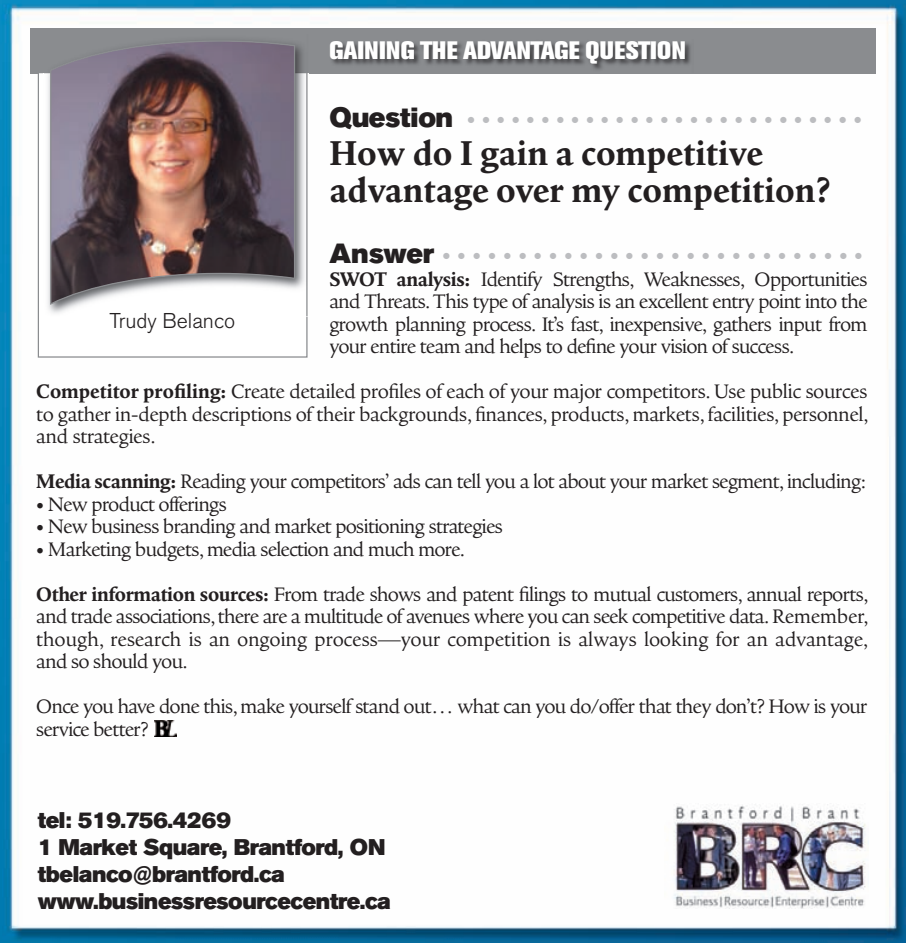
<style>
.page{position:relative;width:906px;height:943px;background:#fff}
.page>*{position:absolute;margin:0;border:0;box-sizing:border-box;transform-origin:0 0}
.t1{font:700 35px/37.5px "Goodchild";color:#231f20}
.t2{font:800 25px "Akzidenz Grotesk BE";letter-spacing:-.005em;color:#fff}
.t3{font:22.5px/27px "Akzidenz Grotesk BE Super";letter-spacing:-.02em;color:#231f20}
.t4{font:300 21.25px "Akzidenz Grotesk BE";color:#231f20}
.t5{font:20px/22.5px "Goodchild Display";letter-spacing:-.02em;color:#231f20;text-align:justify}
.t6{font:20px "Akzidenz Grotesk BE Super";color:#bcbdc0}
.s1{font-size:27.5px;color:#231f20}
.s2{font-family:"Goodchild";font-weight:700}
</style>
<div class="page">
<img style="left:0;top:0;width:906px;height:942px">
<div style="left:30px;top:28px;width:845px;height:45px;background:#8a8c8f"></div>
<img style="left:331px;top:43px;width:360px;height:27px">
<img style="left:154px;top:720px;width:22px;height:16px">
<svg style="left:38px;top:73px;width:269px;height:284px"></svg>
<img style="left:44px;top:45px;width:264px;height:271px">
<img style="left:49px;top:40px;width:247px;height:266px">
<img style="left:664px;top:803px;width:204px;height:105px">
<p class="t2" style="left:329px;top:36px;width:358px">GAINING THE ADVANTAGE QUESTION</p>
<p class="t6" style="left:329px;top:109px;width:533px"><span class="s1">Question</span> •••••••••••••••••••••••••••</p>
<h1 class="t1" style="left:329px;top:135px;width:502px">How do I gain a competitive advantage over my competition?</h1>
<p class="t6" style="left:329px;top:244px;width:534px"><span class="s1">Answer</span> ••••••••••••••••••••••••••••</p>
<p class="t5" style="left:329px;top:268px;width:539px"><span class="s2">SWOT analysis:</span> Identify Strengths, Weaknesses, Opportunities and Threats. This type of analysis is an excellent entry point into the growth planning process. It’s fast, inexpensive, gathers input from your entire team and helps to define your vision of success.</p>
<p class="t5" style="left:36px;top:380px;width:833px"><span class="s2">Competitor profiling:</span> Create detailed profiles of each of your major competitors. Use public sources to gather in-depth descriptions of their backgrounds, finances, products, markets, facilities, personnel, and strategies.</p>
<p class="t5" style="left:36px;top:470px;width:831px"><span class="s2">Media scanning:</span> Reading your competitors’ ads can tell you a lot about your market segment, including:</p>
<p class="t5" style="left:36px;top:493px;width:192px">• New product offerings</p>
<p class="t5" style="left:36px;top:515px;width:468px">• New business branding and market positioning strategies</p>
<p class="t5" style="left:36px;top:538px;width:430px">• Marketing budgets, media selection and much more.</p>
<p class="t5" style="left:36px;top:583px;width:834px"><span class="s2">Other information sources:</span> From trade shows and patent filings to mutual customers, annual reports, and trade associations, there are a multitude of avenues where you can seek competitive data. Remember, though, research is an ongoing process—your competition is always looking for an advantage, and so should you.</p>
<p class="t5" style="left:36px;top:695px;width:832px">Once you have done this, make yourself stand out… what can you do/offer that they don’t? How is your service better?</p>
<p class="t4" style="left:109px;top:308px;width:127px">Trudy Belanco</p>
<p class="t3" style="left:38px;top:806px;width:354px">tel: 519.756.4269<br>1 Market Square, Brantford, ON tbelanco@brantford.ca www.businessresourcecentre.ca</p>
</div>
